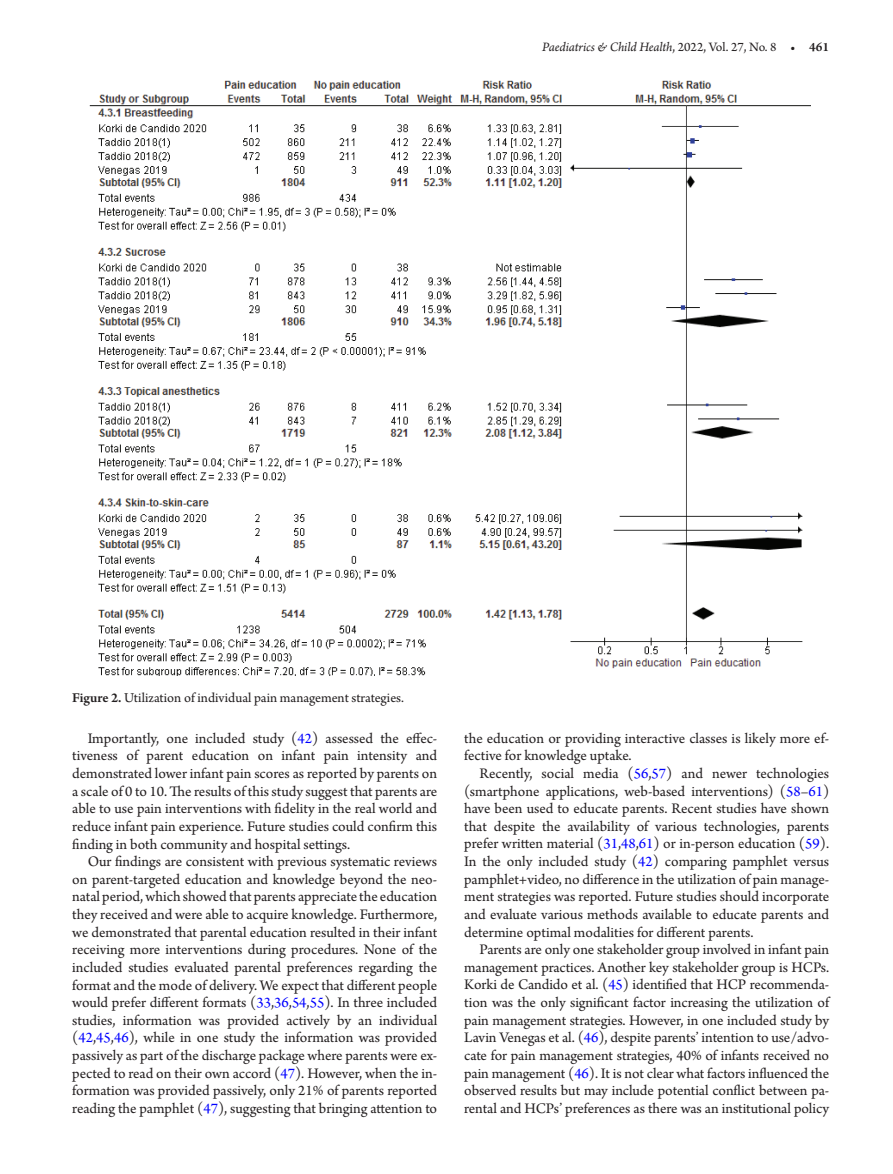
<style>
.page{position:relative;width:893px;height:1174px;background:#fff}
.page>*{position:absolute;margin:0;border:0;box-sizing:border-box;transform-origin:0 0}
.t1{font:15.3px/17.5px "Arno Pro";color:#231f20;text-align:justify}
.t2{font:14.25px "Arno Pro";color:#231f20}
.t3{font:italic 13.5px "Arno Pro";letter-spacing:-.005em;color:#231f20}
.s1{font-style:normal}
.s2{font-weight:600;font-style:normal}
.s3{font-weight:600}
.s4{color:#00f}
</style>
<div class="page">
<img style="left:90px;top:81px;width:721px;height:595px">
<p class="t3" style="left:542px;top:39px;width:288px">Paediatrics &amp; Child Health<span class="s1">, 2022, Vol. 27, No. 8</span> <span class="s2">• 461</span></p>
<p class="t2" style="left:72px;top:690px;width:333px"><span class="s3">Figure 2.</span> Utilization of individual pain management strategies.</p>
<p class="t1" style="left:72px;top:730px;width:366px;text-indent:15px">Importantly, one included study (<span class="s4">42</span>) assessed the effec&shy;tiveness of parent education on infant pain intensity and demonstrated lower infant pain scores as reported by parents on a scale of 0 to 10. The results of this study suggest that parents are able to use pain interventions with fidelity in the real world and reduce infant pain experience. Future studies could confirm this finding in both community and hospital settings.</p>
<p class="t1" style="left:72px;top:853px;width:366px;text-indent:15px">Our findings are consistent with previous systematic reviews on parent-targeted education and knowledge beyond the neo&shy;natal period, which showed that parents appreciate the education they received and were able to acquire knowledge. Furthermore, we demonstrated that parental education resulted in their infant receiving more interventions during procedures. None of the included studies evaluated parental preferences regarding the format and the mode of delivery. We expect that different people would prefer different formats (<span class="s4">33</span>,<span class="s4">36</span>,<span class="s4">54</span>,<span class="s4">55</span>). In three included studies, information was provided actively by an individual (<span class="s4">42</span>,<span class="s4">45</span>,<span class="s4">46</span>), while in one study the information was provided passively as part of the discharge package where parents were ex&shy;pected to read on their own accord (<span class="s4">47</span>). However, when the in&shy;formation was provided passively, only 21% of parents reported reading the pamphlet (<span class="s4">47</span>), suggesting that bringing attention to</p>
<p class="t1" style="left:464px;top:730px;width:366px">the education or providing interactive classes is likely more ef&shy;fective for knowledge uptake.</p>
<p class="t1" style="left:464px;top:765px;width:366px;text-indent:15px">Recently, social media (<span class="s4">56</span>,<span class="s4">57</span>) and newer technologies (smartphone applications, web-based interventions) (<span class="s4">58</span>–<span class="s4">61</span>) have been used to educate parents. Recent studies have shown that despite the availability of various technologies, parents prefer written material (<span class="s4">31</span>,<span class="s4">48</span>,<span class="s4">61</span>) or in-person education (<span class="s4">59</span>).<br>In the only included study (<span class="s4">42</span>) comparing pamphlet versus pamphlet+video, no difference in the utilization of pain manage&shy;ment strategies was reported. Future studies should incorporate and evaluate various methods available to educate parents and determine optimal modalities for different parents.</p>
<p class="t1" style="left:464px;top:941px;width:366px;text-indent:15px">Parents are only one stakeholder group involved in infant pain management practices. Another key stakeholder group is HCPs.<br>Korki de Candido et al. (<span class="s4">45</span>) identified that HCP recommenda&shy;tion was the only significant factor increasing the utilization of pain management strategies. However, in one included study by Lavin Venegas et al. (<span class="s4">46</span>), despite parents’ intention to use/advo&shy;cate for pain management strategies, 40% of infants received no pain management (<span class="s4">46</span>). It is not clear what factors influenced the observed results but may include potential conflict between pa&shy;rental and HCPs’ preferences as there was an institutional policy</p>
</div>
